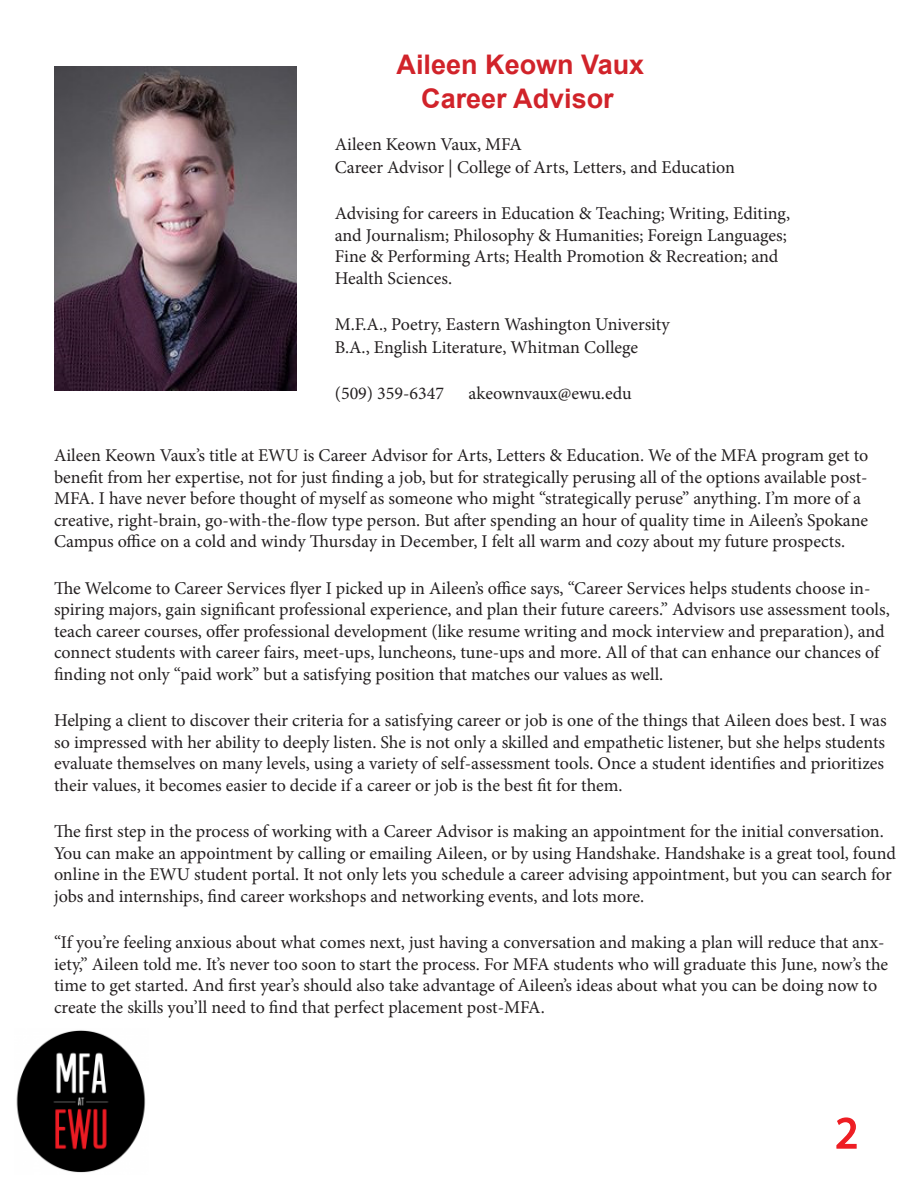
<style>
.page{position:relative;width:918px;height:1188px;background:#fff}
.page>*{position:absolute;margin:0;border:0;box-sizing:border-box;transform-origin:0 0}
.t1{font:45px "Myriad Pro";color:#ee1d23}
.t2{font:700 27px "Arial";color:#d1232a}
.t3{font:18px/21.6px "Minion Pro";letter-spacing:-.005em;color:#231f20}
</style>
<div class="page">
<img style="left:16px;top:1030px;width:130px;height:143px">
<svg style="left:836px;top:1117px;width:21px;height:32px"></svg>
<img style="left:54px;top:67px;width:243px;height:324px">
<p class="t2" style="left:397px;top:45px;width:249px">Aileen Keown Vaux</p>
<p class="t2" style="left:421px;top:79px;width:194px">Career Advisor</p>
<p class="t3" style="left:335px;top:133px;width:189px">Aileen Keown Vaux, MFA</p>
<p class="t3" style="left:335px;top:157px;width:402px">Career Advisor | College of Arts, Letters, and Education</p>
<p class="t3" style="left:335px;top:203px;width:457px">Advising for careers in Education &amp; Teaching; Writing, Editing, and Journalism; Philosophy &amp; Humanities; Foreign Languages; Fine &amp; Performing Arts; Health Promotion &amp; Recreation; and Health Sciences.</p>
<p class="t3" style="left:335px;top:314px;width:336px">M.F.A., Poetry, Eastern Washington University</p>
<p class="t3" style="left:335px;top:337px;width:305px">B.A., English Literature, Whitman College</p>
<p class="t3" style="left:335px;top:383px;width:111px">(509) 359-6347</p>
<p class="t3" style="left:469px;top:383px;width:164px">akeownvaux@ewu.edu</p>
<p class="t3" style="left:54px;top:445px;width:816px">Aileen Keown Vaux’s title at EWU is Career Advisor for Arts, Letters &amp; Education. We of the MFA program get to benefit from her expertise, not for just finding a job, but for strategically perusing all of the options available post-MFA. I have never before thought of myself as someone who might “strategically peruse” anything. I’m more of a creative, right-brain, go-with-the-flow type person. But after spending an hour of quality time in Aileen’s Spokane Campus office on a cold and windy Thursday in December, I felt all warm and cozy about my future prospects.</p>
<p class="t3" style="left:54px;top:577px;width:837px">The Welcome to Career Services flyer I picked up in Aileen’s office says, “Career Services helps students choose in&shy;spiring majors, gain significant professional experience, and plan their future careers.” Advisors use assessment tools, teach career courses, offer professional development (like resume writing and mock interview and preparation), and connect students with career fairs, meet-ups, luncheons, tune-ups and more. All of that can enhance our chances of finding not only “paid work” but a satisfying position that matches our values as well.</p>
<p class="t3" style="left:54px;top:710px;width:834px">Helping a client to discover their criteria for a satisfying career or job is one of the things that Aileen does best. I was so impressed with her ability to deeply listen. She is not only a skilled and empathetic listener, but she helps students evaluate themselves on many levels, using a variety of self-assessment tools. Once a student identifies and prioritizes their values, it becomes easier to decide if a career or job is the best fit for them.</p>
<p class="t3" style="left:54px;top:821px;width:843px">The first step in the process of working with a Career Advisor is making an appointment for the initial conversation.<br>You can make an appointment by calling or emailing Aileen, or by using Handshake. Handshake is a great tool, found online in the EWU student portal. It not only lets you schedule a career advising appointment, but you can search for jobs and internships, find career workshops and networking events, and lots more.</p>
<p class="t3" style="left:54px;top:932px;width:836px">“If you’re feeling anxious about what comes next, just having a conversation and making a plan will reduce that anx&shy;iety,” Aileen told me. It’s never too soon to start the process. For MFA students who will graduate this June, now’s the time to get started. And first year’s should also take advantage of Aileen’s ideas about what you can be doing now to create the skills you’ll need to find that perfect placement post-MFA.</p>
<p class="t1" style="left:835px;top:1105px;width:25px">2</p>
</div>
